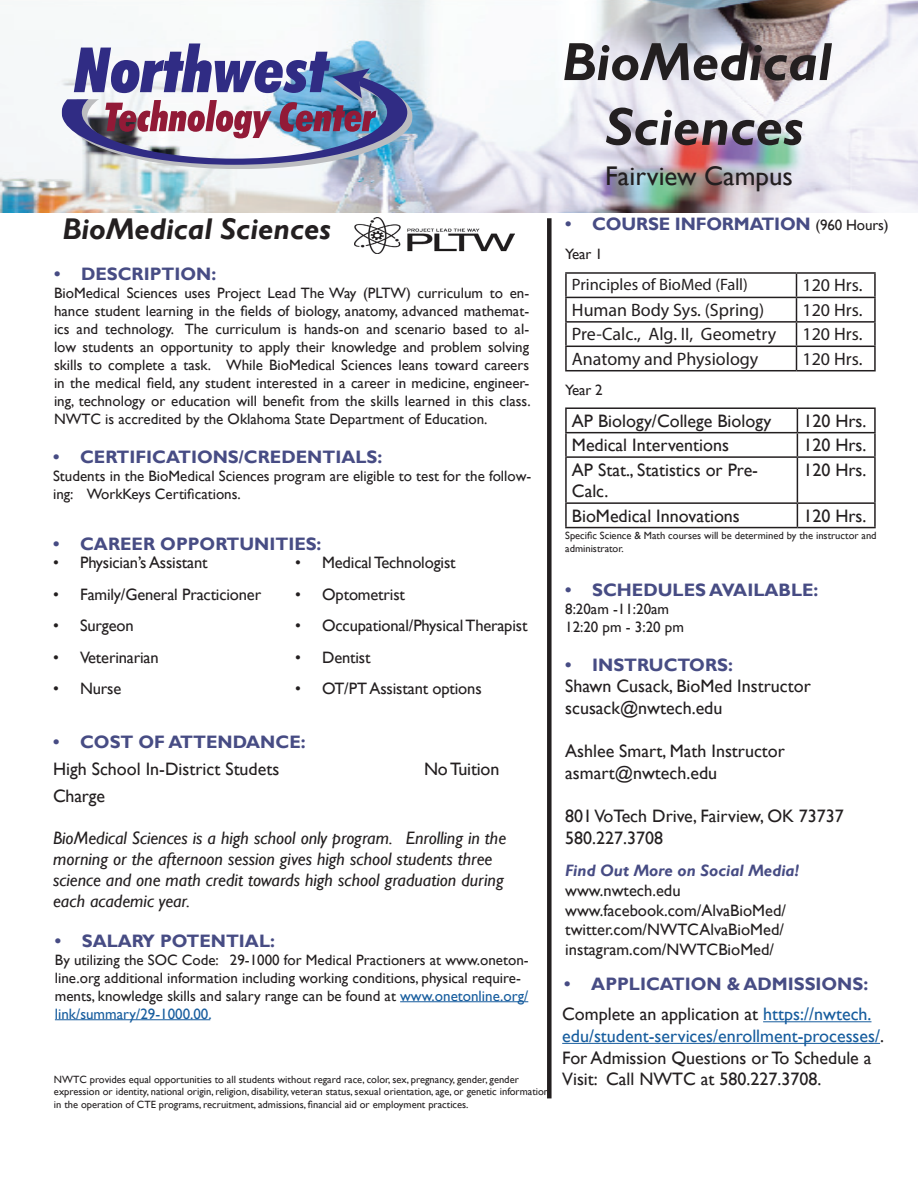
<style>
.page{position:relative;width:918px;height:1188px;background:#fff}
.page>*{position:absolute;margin:0;border:0;box-sizing:border-box;transform-origin:0 0}
.t1{font:italic 700 54px/64.8px "Gill Sans";color:#231f20;text-align:center}
.t2{font:italic 700 30px "Gill Sans";color:#231f20}
.t3{font:27px "Gill Sans";color:#231f20}
.t4{font:18px/21.6px "Gill Sans";color:#231f20}
.t5{font:italic 18px/21px "Gill Sans";color:#231f20}
.t6{font:700 18px "Gill Sans";color:#474c84}
.t7{font:18px "Myriad Pro";color:#231f20}
.t8{font:16.5px/19.8px "Gill Sans";letter-spacing:-.01em;color:#231f20}
.t9{font:italic 700 16.5px "Gill Sans";color:#474c84}
.t10{font:16.5px "Myriad Pro";color:#231f20}
.t11{font:15px/18px "Gill Sans";color:#231f20}
.t12{font:10.5px/12.6px "Gill Sans";color:#231f20}
.s1{color:#175d9e}
.s2{font-weight:400;font-size:15px;color:#231f20}
</style>
<div class="page">
<img style="left:0;top:0;width:918px;height:213px">
<hr style="left:400px;top:1001px;width:128px;height:1px;background:#175d9e">
<hr style="left:55px;top:1019px;width:155px;height:1px;background:#175d9e">
<hr style="left:763px;top:1021px;width:108px;height:1px;background:#175d9e">
<hr style="left:562px;top:1043px;width:318px;height:1px;background:#175d9e">
<hr style="left:565px;top:272px;width:231px;height:2px;background:#231f20">
<hr style="left:565px;top:274px;width:2px;height:23px;background:#231f20">
<hr style="left:796px;top:272px;width:80px;height:2px;background:#231f20">
<hr style="left:874px;top:274px;width:2px;height:23px;background:#231f20">
<hr style="left:565px;top:297px;width:231px;height:1px;background:#231f20">
<hr style="left:565px;top:298px;width:2px;height:23px;background:#231f20">
<hr style="left:796px;top:297px;width:80px;height:1px;background:#231f20">
<hr style="left:874px;top:298px;width:2px;height:23px;background:#231f20">
<hr style="left:565px;top:321px;width:231px;height:2px;background:#231f20">
<hr style="left:565px;top:323px;width:2px;height:23px;background:#231f20">
<hr style="left:796px;top:321px;width:80px;height:2px;background:#231f20">
<hr style="left:874px;top:323px;width:2px;height:23px;background:#231f20">
<hr style="left:565px;top:346px;width:231px;height:1px;background:#231f20">
<hr style="left:565px;top:347px;width:2px;height:23px;background:#231f20">
<hr style="left:796px;top:346px;width:80px;height:1px;background:#231f20">
<svg style="left:796px;top:274px;width:1px;height:96px"></svg>
<hr style="left:874px;top:347px;width:2px;height:23px;background:#231f20">
<hr style="left:565px;top:370px;width:231px;height:1px;background:#231f20">
<hr style="left:796px;top:370px;width:80px;height:1px;background:#231f20">
<hr style="left:565px;top:407px;width:232px;height:2px;background:#231f20">
<hr style="left:565px;top:409px;width:2px;height:23px;background:#231f20">
<hr style="left:797px;top:407px;width:79px;height:2px;background:#231f20">
<hr style="left:874px;top:409px;width:2px;height:23px;background:#231f20">
<hr style="left:565px;top:432px;width:232px;height:1px;background:#231f20">
<hr style="left:565px;top:433px;width:2px;height:23px;background:#231f20">
<hr style="left:797px;top:432px;width:79px;height:1px;background:#231f20">
<svg style="left:797px;top:409px;width:1px;height:47px"></svg>
<hr style="left:874px;top:433px;width:2px;height:23px;background:#231f20">
<hr style="left:565px;top:456px;width:232px;height:2px;background:#231f20">
<hr style="left:565px;top:458px;width:2px;height:44px;background:#231f20">
<hr style="left:797px;top:456px;width:79px;height:2px;background:#231f20">
<hr style="left:797px;top:458px;width:1px;height:44px;background:#231f20">
<hr style="left:874px;top:458px;width:2px;height:44px;background:#231f20">
<hr style="left:565px;top:502px;width:232px;height:2px;background:#231f20">
<hr style="left:565px;top:504px;width:2px;height:23px;background:#231f20">
<hr style="left:797px;top:502px;width:79px;height:2px;background:#231f20">
<svg style="left:797px;top:504px;width:1px;height:23px"></svg>
<hr style="left:874px;top:504px;width:2px;height:23px;background:#231f20">
<hr style="left:565px;top:527px;width:232px;height:1px;background:#231f20">
<hr style="left:797px;top:527px;width:79px;height:1px;background:#231f20">
<img style="left:355px;top:218px;width:159px;height:36px">
<img style="left:62px;top:43px;width:351px;height:126px">
<div style="left:547px;top:218px;width:5px;height:880px;background:#231f20"></div>
<h2 class="t2" style="left:62px;top:211px;width:270px">BioMedical Sciences</h2>
<p class="t6" style="left:54px;top:263px;width:164px">• DESCRIPTION:</p>
<p class="t11" style="left:54px;top:284px;width:478px;text-align:justify">BioMedical Sciences uses Project Lead The Way (PLTW) curriculum to en&shy;hance student learning in the fields of biology, anatomy, advanced mathemat&shy;ics and technology. The curriculum is hands-on and scenario based to al&shy;low students an opportunity to apply their knowledge and problem solving skills to complete a task. While BioMedical Sciences leans toward careers in the medical field, any student interested in a career in medicine, engineer&shy;ing, technology or education will benefit from the skills learned in this class.<br>NWTC is accredited by the Oklahoma State Department of Education.</p>
<p class="t6" style="left:53px;top:446px;width:331px">• CERTIFICATIONS/CREDENTIALS:</p>
<p class="t11" style="left:53px;top:468px;width:480px">Students in the BioMedical Sciences program are eligible to test for the follow&shy;ing: WorkKeys Certifications.</p>
<p class="t6" style="left:53px;top:533px;width:270px">• CAREER OPPORTUNITIES:</p>
<p class="t8" style="left:53px;top:553px;width:156px">• Physician’s Assistant</p>
<p class="t8" style="left:53px;top:585px;width:210px">• Family/General Practicioner</p>
<p class="t8" style="left:53px;top:616px;width:82px">• Surgeon</p>
<p class="t8" style="left:53px;top:648px;width:107px">• Veterinarian</p>
<p class="t8" style="left:53px;top:679px;width:70px">• Nurse</p>
<p class="t8" style="left:295px;top:553px;width:162px">• Medical Technologist</p>
<p class="t8" style="left:295px;top:585px;width:111px">• Optometrist</p>
<p class="t8" style="left:295px;top:616px;width:234px">• Occupational/Physical Therapist</p>
<p class="t8" style="left:295px;top:648px;width:77px">• Dentist</p>
<p class="t8" style="left:295px;top:679px;width:188px">• OT/PT Assistant options</p>
<p class="t6" style="left:53px;top:731px;width:254px">• COST OF ATTENDANCE:</p>
<p class="t4" style="left:53px;top:759px;width:228px">High School In-District Studets</p>
<p class="t4" style="left:424px;top:759px;width:77px">No Tuition</p>
<p class="t4" style="left:53px;top:786px;width:53px">Charge</p>
<p class="t5" style="left:53px;top:828px;width:455px">BioMedical Sciences is a high school only program. Enrolling in the morning or the afternoon session gives high school students three science and one math credit towards high school graduation during each academic year.</p>
<p class="t6" style="left:55px;top:930px;width:222px">• SALARY POTENTIAL:</p>
<p class="t11" style="left:55px;top:951px;width:475px">By utilizing the SOC Code: 29-1000 for Medical Practioners at www.oneton&shy;line.org additional information including working conditions, physical require&shy;ments, knowledge skills and salary range can be found at <span class="s1">www.onetonline.org/ link/summary/29-1000.00.</span></p>
<p class="t12" style="left:54px;top:1073px;width:497px">NWTC provides equal opportunities to all students without regard race, color, sex, pregnancy, gender, gender expression or identity, national origin, religion, disability, veteran status, sexual orientation, age, or genetic information in the operation of CTE programs, recruitment, admissions, financial aid or employment practices.</p>
<h1 class="t1" style="left:562px;top:31px;width:271px">BioMedical<br>Sciences</h1>
<h3 class="t3" style="left:605px;top:160px;width:189px">Fairview Campus</h3>
<p class="t6" style="left:565px;top:213px;width:325px">• COURSE INFORMATION <span class="s2">(960 Hours)</span></p>
<p class="t11" style="left:565px;top:246px;width:39px">Year 1</p>
<p class="t10" style="left:572px;top:275px;width:177px">Principles of BioMed (Fall)</p>
<p class="t7" style="left:802px;top:274px;width:61px">120 Hrs.</p>
<p class="t7" style="left:572px;top:299px;width:194px">Human Body Sys. (Spring)</p>
<p class="t7" style="left:802px;top:299px;width:61px">120 Hrs.</p>
<p class="t7" style="left:572px;top:323px;width:206px">Pre-Calc., Alg. II, Geometry</p>
<p class="t7" style="left:802px;top:323px;width:61px">120 Hrs.</p>
<p class="t7" style="left:572px;top:348px;width:188px">Anatomy and Physiology</p>
<p class="t7" style="left:802px;top:348px;width:61px">120 Hrs.</p>
<p class="t11" style="left:565px;top:381px;width:39px">Year 2</p>
<p class="t4" style="left:572px;top:410px;width:201px">AP Biology/College Biology</p>
<p class="t4" style="left:803px;top:410px;width:65px">120 Hrs.</p>
<p class="t4" style="left:572px;top:435px;width:159px">Medical Interventions</p>
<p class="t4" style="left:803px;top:435px;width:65px">120 Hrs.</p>
<p class="t4" style="left:572px;top:459px;width:188px">AP Stat., Statistics or Pre-<br>Calc.</p>
<p class="t4" style="left:803px;top:459px;width:65px">120 Hrs.</p>
<p class="t4" style="left:572px;top:505px;width:169px">BioMedical Innovations</p>
<p class="t4" style="left:803px;top:505px;width:65px">120 Hrs.</p>
<p class="t12" style="left:565px;top:530px;width:313px">Specific Science &amp; Math courses will be determined by the instructor and administrator.</p>
<p class="t6" style="left:565px;top:579px;width:255px">• SCHEDULES AVAILABLE:</p>
<p class="t11" style="left:565px;top:600px;width:120px">8:20am -11:20am<br>12:20 pm - 3:20 pm</p>
<p class="t6" style="left:565px;top:654px;width:169px">• INSTRUCTORS:</p>
<p class="t4" style="left:565px;top:676px;width:247px">Shawn Cusack, BioMed Instructor scusack@nwtech.edu</p>
<p class="t4" style="left:565px;top:741px;width:221px">Ashlee Smart, Math Instructor asmart@nwtech.edu</p>
<p class="t4" style="left:565px;top:805px;width:280px">801 VoTech Drive, Fairview, OK 73737<br>580.227.3708</p>
<p class="t9" style="left:565px;top:861px;width:235px">Find Out More on Social Media!</p>
<p class="t8" style="left:565px;top:881px;width:222px">www.nwtech.edu www.facebook.com/AlvaBioMed/ twitter.com/NWTCAlvaBioMed/ instagram.com/NWTCBioMed/</p>
<p class="t6" style="left:564px;top:973px;width:305px">• APPLICATION &amp; ADMISSIONS:</p>
<p class="t4" style="left:562px;top:1004px;width:323px">Complete an application at <span class="s1">https://nwtech. edu/student-services/enrollment-processes/</span>.<br>For Admission Questions or To Schedule a Visit: Call NWTC at 580.227.3708.</p>
</div>
